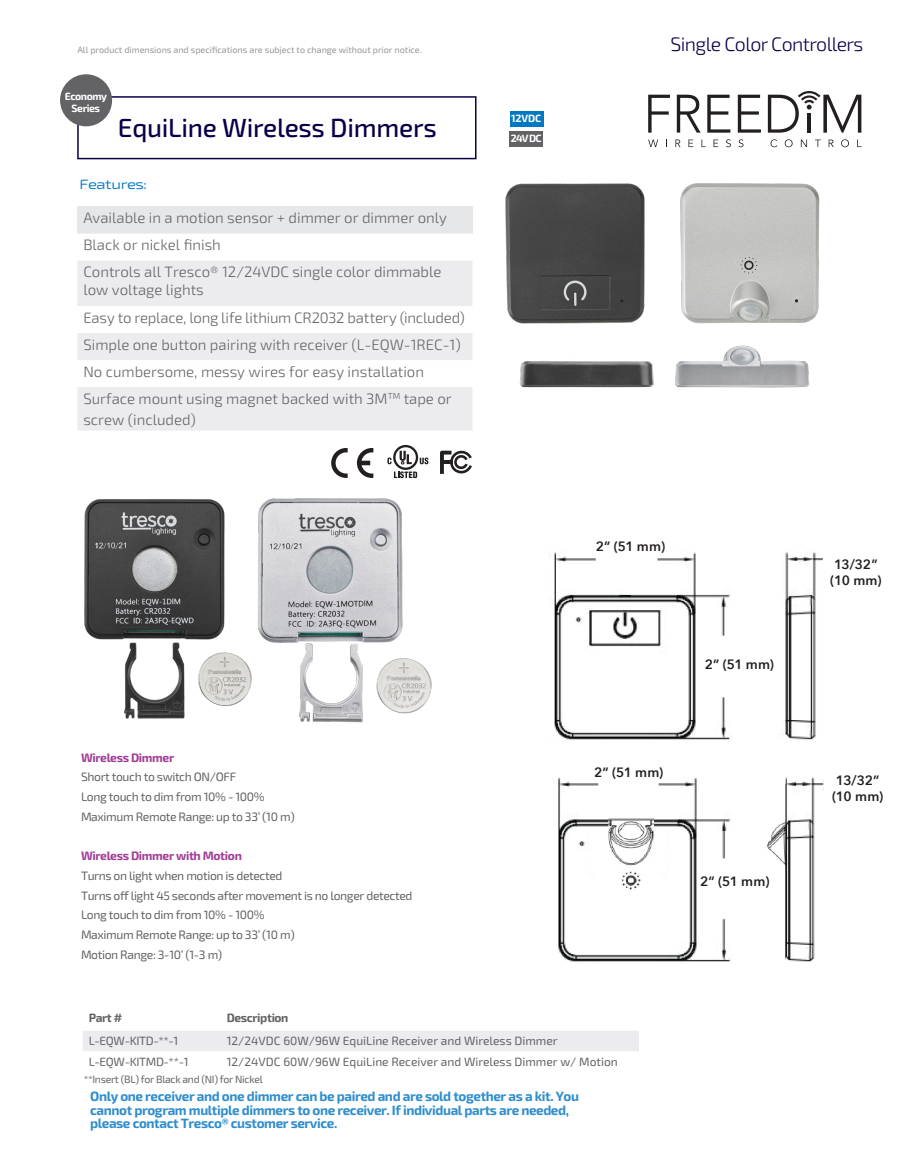
<style>
.page{position:relative;width:918px;height:1175px;background:#fff}
.page>*{position:absolute;margin:0;border:0;box-sizing:border-box;transform-origin:0 0}
.t1{font:500 26.25px "Exo 2";letter-spacing:-.01em;color:#090148}
.t2{font:300 19.5px "Exo 2";letter-spacing:-.03em;color:#090148}
._3___TRE_body__10_1{font:300 15px/18px "Exo 2";color:#636366}
._6__CH_footnotes_7{font:700 13.5px/13.5px "Exo 2";letter-spacing:-.03em;color:#308ecd}
.t3{font:600 13.5px/16.2px "Avenir Next";letter-spacing:-.03em;color:#231f20}
.t4{font:expanded 13.5px "Exo 2";letter-spacing:-.03em;color:#0079c2}
._6__CH_footnotes_7-2{font:12.15px "Exo 2";letter-spacing:-.03em;color:#636366}
._6__CH_footnotes_7-3{font:700 12.15px "Exo 2";letter-spacing:-.03em;color:#a13d96}
._6__CH_footnotes_7-4{font:12px "Exo 2";color:#636366}
.Part_Numbers{font:12px "Exo 2";letter-spacing:-.03em;color:#636366}
._6__CH_footnotes_7-5{font:700 12px "Exo 2";letter-spacing:-.03em;color:#636366}
._6__CH_footnotes_7-6{font:10.5px "Exo 2";letter-spacing:-.03em;color:#636366}
.t5{font:700 10.5px/12px "Exo 2";letter-spacing:-.04em;color:#fff;text-align:center}
._6__CH_footnotes_7-7{font:9px "Exo 2";color:#939598}
</style>
<div class="page">
<div style="left:83px;top:1031px;width:556px;height:20px;background:#ececee"></div>
<img style="left:505px;top:183px;width:140px;height:141px">
<img style="left:680px;top:183px;width:140px;height:141px">
<img style="left:519px;top:361px;width:135px;height:27px">
<img style="left:675px;top:345px;width:135px;height:43px">
<img style="left:84px;top:499px;width:168px;height:220px">
<div style="left:77px;top:206px;width:395px;height:27px;background:#e6e7e9"></div>
<svg style="left:77px;top:233px;width:395px;height:1px"></svg>
<svg style="left:77px;top:261px;width:395px;height:169px;fill:#ececee"></svg>
<svg style="left:648px;top:95px;width:22px;height:38px"></svg>
<svg style="left:677px;top:95px;width:24px;height:38px"></svg>
<svg style="left:707px;top:95px;width:23px;height:38px"></svg>
<svg style="left:738px;top:95px;width:23px;height:38px"></svg>
<svg style="left:768px;top:91px;width:93px;height:42px"></svg>
<svg style="left:648px;top:139px;width:10px;height:8px"></svg>
<svg style="left:675px;top:139px;width:6px;height:8px"></svg>
<svg style="left:688px;top:139px;width:5px;height:8px"></svg>
<svg style="left:701px;top:139px;width:5px;height:8px"></svg>
<svg style="left:714px;top:139px;width:4px;height:8px"></svg>
<svg style="left:726px;top:139px;width:5px;height:8px"></svg>
<svg style="left:739px;top:139px;width:4px;height:8px"></svg>
<svg style="left:771px;top:139px;width:6px;height:8px"></svg>
<svg style="left:785px;top:139px;width:8px;height:8px"></svg>
<svg style="left:801px;top:139px;width:6px;height:8px"></svg>
<svg style="left:815px;top:139px;width:6px;height:8px"></svg>
<svg style="left:829px;top:139px;width:5px;height:8px"></svg>
<svg style="left:841px;top:139px;width:8px;height:8px"></svg>
<div style="left:77px;top:96px;width:400px;height:63px;border:2px solid #090148"></div>
<svg style="left:394px;top:471px;width:23px;height:3px"></svg>
<svg style="left:420px;top:457px;width:8px;height:7px"></svg>
<svg style="left:393px;top:445px;width:25px;height:25px"></svg>
<svg style="left:396px;top:447px;width:20px;height:20px"></svg>
<svg style="left:400px;top:451px;width:12px;height:13px"></svg>
<svg style="left:387px;top:457px;width:5px;height:7px"></svg>
<svg style="left:440px;top:450px;width:32px;height:24px"></svg>
<div style="left:510px;top:112px;width:33px;height:15px;background:#0079c2"></div>
<div style="left:509px;top:131px;width:34px;height:15px;background:#636366"></div>
<div style="left:60px;top:74px;width:52px;height:52px;background:#636366;border-radius:50%"></div>
<img style="left:257px;top:474px;width:175px;height:248px">
<img style="left:549px;top:552px;width:274px;height:188px">
<div style="left:603px;top:542px;width:47px;height:38px;background:#fff"></div>
<div style="left:704px;top:643px;width:52px;height:42px;background:#fff"></div>
<img style="left:553px;top:777px;width:271px;height:185px">
<div style="left:601px;top:768px;width:47px;height:38px;background:#fff"></div>
<div style="left:705px;top:861px;width:46px;height:48px;background:#fff"></div>
<svg style="left:331px;top:448px;width:17px;height:30px"></svg>
<svg style="left:357px;top:448px;width:16px;height:30px"></svg>
<p class="_6__CH_footnotes_7-7" style="left:77px;top:43px;width:346px">All product dimensions and specifications are subject to change without prior notice.</p>
<p class="t5" style="left:65px;top:89px;width:44px">Economy<br>Series</p>
<p class="t1" style="left:118px;top:109px;width:320px">EquiLine Wireless Dimmers</p>
<p class="t5" style="left:511px;top:112px;width:32px">12VDC</p>
<p class="t5" style="left:511px;top:132px;width:33px">24V DC</p>
<p class="t4" style="left:80px;top:176px;width:69px">Features:</p>
<p class="_3___TRE_body__10_1" style="left:83px;top:208px;width:365px">Available in a motion sensor + dimmer or dimmer only</p>
<p class="_3___TRE_body__10_1" style="left:83px;top:235px;width:139px">Black or nickel finish</p>
<p class="_3___TRE_body__10_1" style="left:83px;top:262px;width:360px">Controls all Tresco® 12/24VDC single color dimmable low voltage lights</p>
<p class="_3___TRE_body__10_1" style="left:83px;top:308px;width:383px">Easy to replace, long life lithium CR2032 battery (included)</p>
<p class="_3___TRE_body__10_1" style="left:83px;top:335px;width:379px">Simple one button pairing with receiver (L-EQW-1REC-1)</p>
<p class="_3___TRE_body__10_1" style="left:83px;top:362px;width:342px">No cumbersome, messy wires for easy installation</p>
<p class="_3___TRE_body__10_1" style="left:83px;top:387px;width:370px;line-height:21px">Surface mount using magnet backed with 3M<sup>TM</sup> tape or screw (included)</p>
<p class="_6__CH_footnotes_7-3" style="left:81px;top:748px;width:95px">Wireless Dimmer</p>
<p class="_6__CH_footnotes_7-2" style="left:81px;top:768px;width:157px">Short touch to switch ON/OFF</p>
<p class="_6__CH_footnotes_7-2" style="left:81px;top:788px;width:185px">Long touch to dim from 10% - 100%</p>
<p class="_6__CH_footnotes_7-2" style="left:81px;top:808px;width:215px">Maximum Remote Range: up to 33’ (10 m)</p>
<p class="_6__CH_footnotes_7-3" style="left:81px;top:847px;width:162px">Wireless Dimmer with Motion</p>
<p class="_6__CH_footnotes_7-2" style="left:81px;top:867px;width:203px">Turns on light when motion is detected</p>
<p class="_6__CH_footnotes_7-2" style="left:81px;top:887px;width:333px">Turns off light 45 seconds after movement is no longer detected</p>
<p class="_6__CH_footnotes_7-2" style="left:81px;top:906px;width:185px">Long touch to dim from 10% - 100%</p>
<p class="_6__CH_footnotes_7-2" style="left:81px;top:926px;width:215px">Maximum Remote Range: up to 33’ (10 m)</p>
<p class="_6__CH_footnotes_7-2" style="left:81px;top:946px;width:143px">Motion Range: 3-10’ (1-3 m)</p>
<p class="t2" style="left:671px;top:31px;width:194px">Single Color Controllers</p>
<p class="t3" style="left:596px;top:538px;width:71px">2” (51 mm)</p>
<p class="t3" style="left:705px;top:656px;width:71px">2” (51 mm)</p>
<p class="t3" style="left:594px;top:764px;width:71px">2” (51 mm)</p>
<p class="t3" style="left:700px;top:872px;width:71px">2” (51 mm)</p>
<p class="t3" style="left:830px;top:555px;width:53px">13/32” (10 mm)</p>
<p class="t3" style="left:832px;top:772px;width:53px">13/32” (10 mm)</p>
<p class="_6__CH_footnotes_7-5" style="left:89px;top:1009px;width:35px">Part #</p>
<p class="_6__CH_footnotes_7-5" style="left:227px;top:1009px;width:63px">Description</p>
<p class="Part_Numbers" style="left:89px;top:1032px;width:91px">L-EQW-KITD-**-1</p>
<p class="_6__CH_footnotes_7-4" style="left:227px;top:1032px;width:332px">12/24VDC 60W/96W EquiLine Receiver and Wireless Dimmer</p>
<p class="Part_Numbers" style="left:89px;top:1052px;width:101px">L-EQW-KITMD-**-1</p>
<p class="_6__CH_footnotes_7-4" style="left:227px;top:1052px;width:393px">12/24VDC 60W/96W EquiLine Receiver and Wireless Dimmer w/ Motion</p>
<p class="_6__CH_footnotes_7-6" style="left:84px;top:1072px;width:181px">**Insert (BL) for Black and (NI) for Nickel</p>
<p class="_6__CH_footnotes_7" style="left:90px;top:1089px;width:490px">Only one receiver and one dimmer can be paired and are sold together as a kit. You cannot program multiple dimmers to one receiver. If individual parts are needed, please contact Tresco® customer service.</p>
</div>
